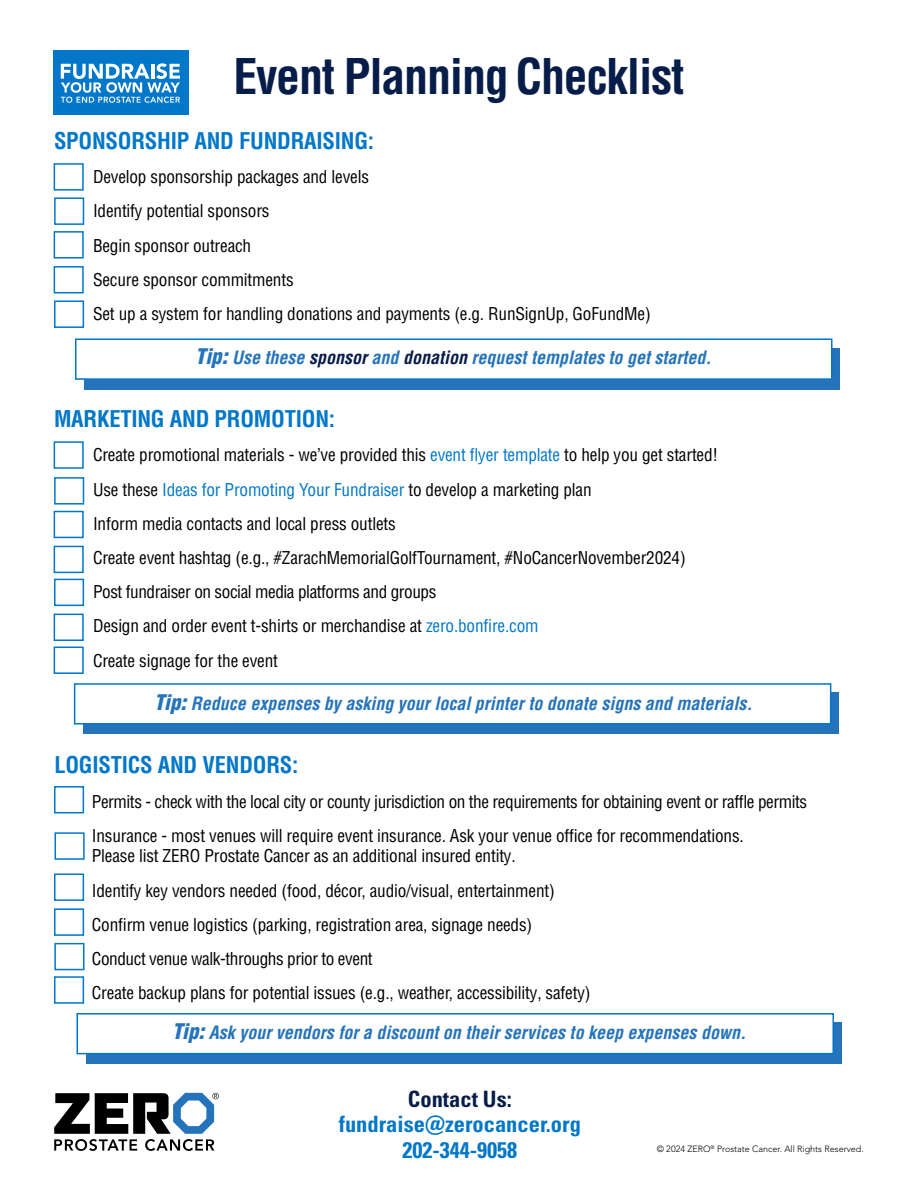
<style>
.page{position:relative;width:918px;height:1188px;background:#fff}
.page>*{position:absolute;margin:0;border:0;box-sizing:border-box;transform-origin:0 0}
.t1{font:700 condensed 48px "Helvetica LT Pro";letter-spacing:-.025em;color:#071d49}
.t2{font:700 condensed 22.5px "Helvetica LT Pro";letter-spacing:-.01em;color:#0077c8}
.t3{font:700 condensed 22.5px/25.5px "Univers LT Pro";color:#0077c8;text-align:center}
.t4{font:700 condensed 22.5px "Univers LT Pro";color:#071d49}
.t5{font:italic 700 condensed 18px "Helvetica LT Pro";color:#2574bb}
.t6{font:condensed 17.25px/34.2px "Helvetica LT Pro";letter-spacing:-.01em;color:#000}
.t7{font:300 9px "Avenir LT Pro";color:#000}
.s1{font-weight:900;font-size:21px}
.s2{color:#071d49}
.s3{color:#0077c8}
</style>
<div class="page">
<svg style="left:54px;top:1093px;width:165px;height:58px"></svg>
<div style="left:54px;top:163px;width:30px;height:28px;border:2px solid #0077c8"></div>
<div style="left:54px;top:231px;width:30px;height:28px;border:2px solid #0077c8"></div>
<div style="left:54px;top:266px;width:30px;height:27px;border:2px solid #0077c8"></div>
<div style="left:54px;top:301px;width:30px;height:27px;border:2px solid #0077c8"></div>
<div style="left:54px;top:197px;width:30px;height:28px;border:2px solid #0077c8"></div>
<div style="left:84px;top:348px;width:756px;height:41px;background:#2574bb"></div>
<div style="left:75px;top:338px;width:757px;height:42px;background:#fff;border:2px solid #0077c8"></div>
<div style="left:54px;top:441px;width:30px;height:28px;border:2px solid #0077c8"></div>
<div style="left:54px;top:511px;width:30px;height:27px;border:2px solid #0077c8"></div>
<div style="left:54px;top:546px;width:30px;height:27px;border:2px solid #0077c8"></div>
<div style="left:54px;top:579px;width:30px;height:27px;border:2px solid #0077c8"></div>
<div style="left:54px;top:614px;width:30px;height:27px;border:2px solid #0077c8"></div>
<div style="left:54px;top:647px;width:30px;height:27px;border:2px solid #0077c8"></div>
<div style="left:54px;top:477px;width:30px;height:28px;border:2px solid #0077c8"></div>
<div style="left:54px;top:51px;width:135px;height:64px;background:#0077c8"></div>
<svg style="left:61px;top:63px;width:119px;height:40px"></svg>
<div style="left:83px;top:693px;width:756px;height:41px;background:#2574bb"></div>
<div style="left:74px;top:683px;width:757px;height:42px;background:#fff;border:2px solid #0077c8"></div>
<div style="left:54px;top:786px;width:30px;height:27px;border:2px solid #0077c8"></div>
<div style="left:54px;top:873px;width:30px;height:28px;border:2px solid #0077c8"></div>
<div style="left:54px;top:908px;width:30px;height:28px;border:2px solid #0077c8"></div>
<div style="left:54px;top:943px;width:31px;height:27px;border:2px solid #0077c8"></div>
<div style="left:54px;top:976px;width:30px;height:28px;border:2px solid #0077c8"></div>
<div style="left:55px;top:832px;width:30px;height:28px;border:2px solid #0077c8"></div>
<div style="left:86px;top:1023px;width:756px;height:41px;background:#2574bb"></div>
<div style="left:76px;top:1013px;width:758px;height:41px;background:#fff;border:2px solid #0077c8"></div>
<h1 class="t1" style="left:233px;top:45px;width:453px">Event Planning Checklist</h1>
<h2 class="t2" style="left:54px;top:126px;width:322px">SPONSORSHIP AND FUNDRAISING:</h2>
<p class="t6" style="left:93px;top:160px;width:559px">Develop sponsorship packages and levels<br>Identify potential sponsors<br>Begin sponsor outreach<br>Secure sponsor commitments<br>Set up a system for handling donations and payments (e.g. RunSignUp, GoFundMe)</p>
<p class="t5" style="left:195px;top:345px;width:518px"><span class="s1">Tip:</span> Use these <span class="s2">sponsor</span> and <span class="s2">donation</span> request templates to get started.</p>
<h2 class="t2" style="left:54px;top:404px;width:283px">MARKETING AND PROMOTION:</h2>
<p class="t6" style="left:93px;top:438px;width:627px">Create promotional materials - we’ve provided this <span class="s3">event flyer template</span> to help you get started!<br>Use these <span class="s3">Ideas for Promoting Your Fundraiser</span> to develop a marketing plan<br>Inform media contacts and local press outlets<br>Create event hashtag (e.g., #ZarachMemorialGolfTournament, #NoCancerNovember2024)<br>Post fundraiser on social media platforms and groups<br>Design and order event t-shirts or merchandise at <span class="s3">zero.bonfire.com<br></span>Create signage for the event</p>
<p class="t5" style="left:154px;top:691px;width:600px"><span class="s1">Tip:</span> Reduce expenses by asking your local printer to donate signs and materials.</p>
<h2 class="t2" style="left:54px;top:750px;width:246px">LOGISTICS AND VENDORS:</h2>
<p class="t6" style="left:92px;top:784px;width:717px">Permits - check with the local city or county jurisdiction on the requirements for obtaining event or raffle permits<br>Insurance - most venues will require event insurance. Ask your venue office for recommendations.</p>
<p class="t6" style="left:92px;top:839px;width:500px">Please list ZERO Prostate Cancer as an additional insured entity.<br>Identify key vendors needed (food, décor, audio/visual, entertainment)<br>Confirm venue logistics (parking, registration area, signage needs)<br>Conduct venue walk-throughs prior to event<br>Create backup plans for potential issues (e.g., weather, accessibility, safety)</p>
<p class="t5" style="left:172px;top:1020px;width:576px"><span class="s1">Tip:</span> Ask your vendors for a discount on their services to keep expenses down.</p>
<h2 class="t4" style="left:408px;top:1085px;width:105px">Contact Us:</h2>
<h2 class="t3" style="left:339px;top:1111px;width:244px">fundraise@zerocancer.org<br>202-344-9058</h2>
<p class="t7" style="left:657px;top:1143px;width:208px">© 2024 ZERO<sup>®</sup> Prostate Cancer. All Rights Reserved.</p>
</div>
